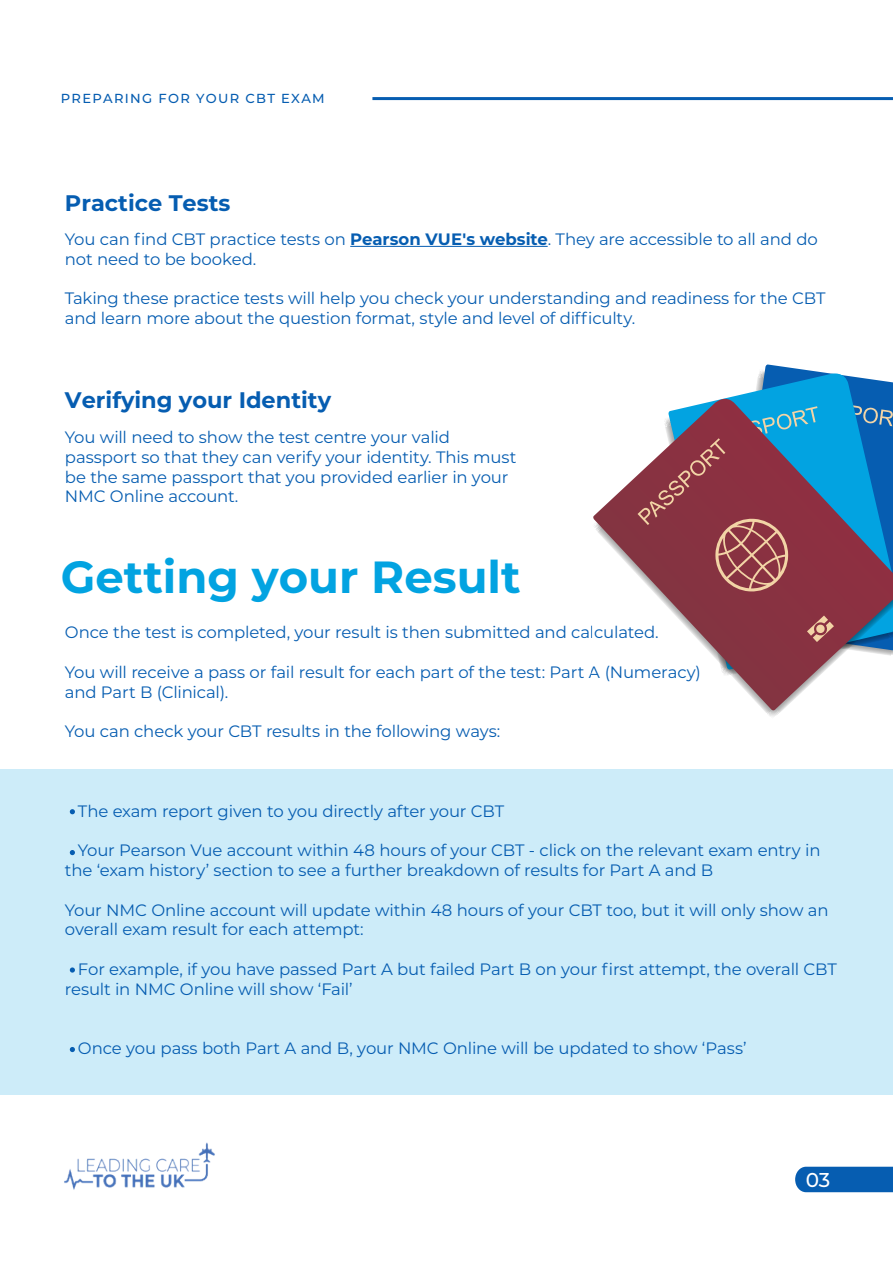
<style>
.page{position:relative;width:893px;height:1263px;background:#fff}
.page>*{position:absolute;margin:0;border:0;box-sizing:border-box;transform-origin:0 0}
.t1{font:700 45px "Montserrat";color:#02a3e1}
.t2{font:700 22.5px "Montserrat";color:#065db1}
.t3{font:500 19.95px "Montserrat";color:#fff}
.t4{font:16.5px/19.8px "Montserrat";letter-spacing:-.01em;color:#065db1}
.t5{font:500 13.05px "Montserrat";letter-spacing:.1em;color:#065db1}
.s1{font-weight:700}
</style>
<div class="page">
<div style="left:0;top:769px;width:893px;height:325px;background:#cdecf9"></div>
<hr style="left:372px;top:97px;width:521px;height:3px;background:#065db1">
<div style="left:795px;top:1167px;width:98px;height:25px;background:#065db1"></div>
<img style="left:64px;top:1142px;width:151px;height:48px">
<hr style="left:350px;top:246px;width:198px;height:1px;background:#065db1">
<svg style="left:731px;top:370px;width:162px;height:27px"></svg>
<svg style="left:593px;top:475px;width:300px;height:236px"></svg>
<svg style="left:797px;top:603px;width:38px;height:39px"></svg>
<svg style="left:637px;top:397px;width:256px;height:195px;background:#6f617c"></svg>
<svg style="left:70px;top:809px;width:5px;height:5px"></svg>
<svg style="left:70px;top:850px;width:5px;height:5px"></svg>
<svg style="left:70px;top:967px;width:5px;height:5px"></svg>
<svg style="left:70px;top:1047px;width:5px;height:5px"></svg>
<p class="t5" style="left:61px;top:89px;width:265px">PREPARING FOR YOUR CBT EXAM</p>
<h2 class="t2" style="left:65px;top:187px;width:167px">Practice Tests</h2>
<p class="t4" style="left:65px;top:228px;width:754px">You can find CBT practice tests on <span class="s1">Pearson VUE's website</span>. They are accessible to all and do not need to be booked.</p>
<p class="t4" style="left:65px;top:288px;width:762px">Taking these practice tests will help you check your understanding and readiness for the CBT and learn more about the question format, style and level of difficulty.</p>
<h2 class="t2" style="left:65px;top:384px;width:268px">Verifying your Identity</h2>
<p class="t4" style="left:65px;top:427px;width:453px">You will need to show the test centre your valid passport so that they can verify your identity. This must be the same passport that you provided earlier in your NMC Online account.</p>
<h1 class="t1" style="left:61px;top:545px;width:461px">Getting your Result</h1>
<p class="t4" style="left:65px;top:622px;width:595px">Once the test is completed, your result is then submitted and calculated.</p>
<p class="t4" style="left:65px;top:661px;width:638px">You will receive a pass or fail result for each part of the test: Part A (Numeracy) and Part B (Clinical).</p>
<p class="t4" style="left:65px;top:721px;width:437px">You can check your CBT results in the following ways:</p>
<p class="t4" style="left:78px;top:800px;width:428px">The exam report given to you directly after your CBT</p>
<p class="t4" style="left:65px;top:840px;width:757px;text-indent:13px">Your Pearson Vue account within 48 hours of your CBT - click on the relevant exam entry in the ‘exam history’ section to see a further breakdown of results for Part A and B</p>
<p class="t4" style="left:65px;top:899px;width:765px">Your NMC Online account will update within 48 hours of your CBT too, but it will only show an overall exam result for each attempt:</p>
<p class="t4" style="left:65px;top:958px;width:774px;text-indent:13px">For example, if you have passed Part A but failed Part B on your first attempt, the overall CBT result in NMC Online will show ‘Fail’</p>
<p class="t4" style="left:78px;top:1038px;width:670px">Once you pass both Part A and B, your NMC Online will be updated to show ‘Pass’</p>
<p class="t3" style="left:806px;top:1165px;width:26px">03</p>
</div>
